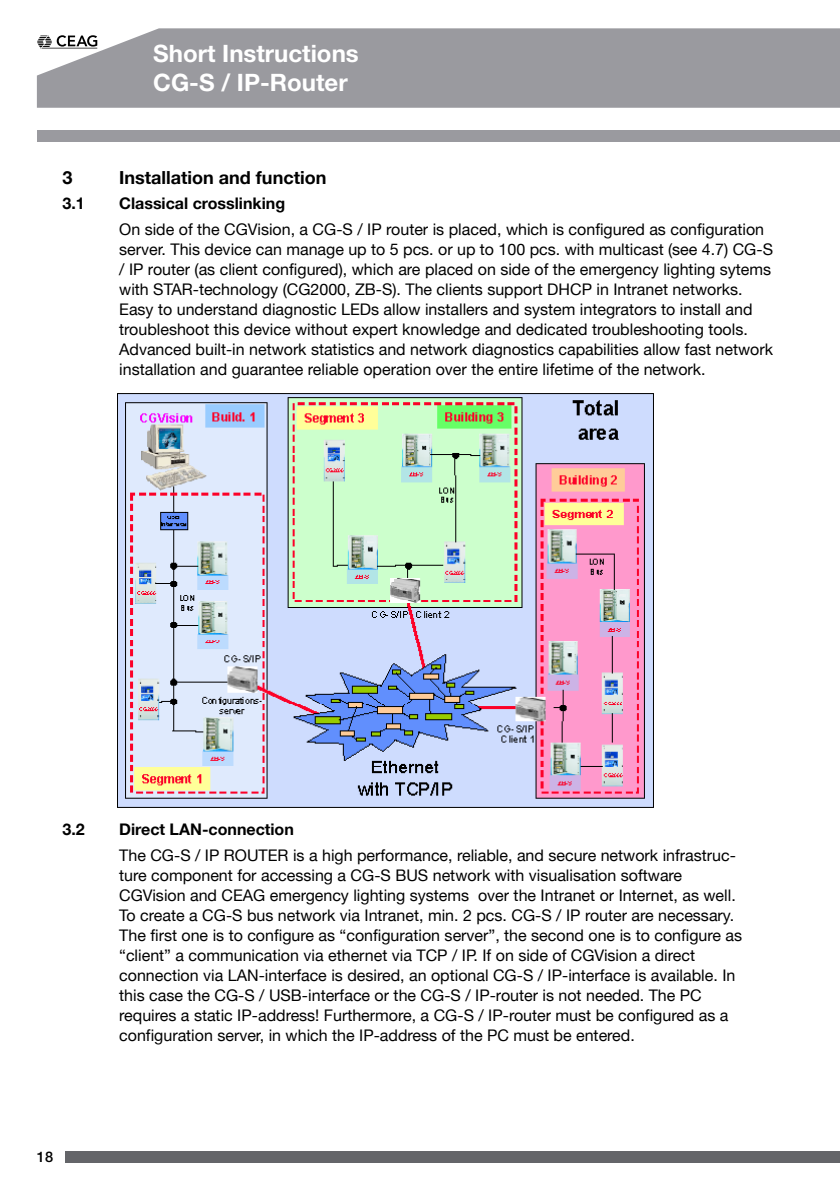
<style>
.page{position:relative;width:840px;height:1191px;background:#fff}
.page>*{position:absolute;margin:0;border:0;box-sizing:border-box;transform-origin:0 0}
.t1{font:700 24px/28.8px "Helvetica Neue LT Pro";color:#fff}
.t2{font:700 18px "Helvetica Neue";color:#000}
.t3{font:16px/20px "Helvetica Neue";color:#000}
.t4{font:700 16px "Helvetica Neue";color:#000}
.t5{font:500 14.6px "Helvetica Neue LT Pro";color:#000}
</style>
<div class="page">
<div style="left:37px;top:130px;width:802px;height:12px;background:#9a9a9f"></div>
<div style="left:66px;top:1151px;width:773px;height:11px;background:#646569"></div>
<div style="left:37px;top:28px;width:802px;height:80px;background:#9a9a9f"></div>
<svg style="left:37px;top:35px;width:60px;height:14px"></svg>
<img style="left:117px;top:393px;width:537px;height:415px">
<h1 class="t1" style="left:153px;top:39px;width:207px">Short Instructions<br>CG-S / IP-Router</h1>
<p class="t2" style="left:62px;top:166px;width:12px">3</p>
<p class="t2" style="left:119px;top:166px;width:208px">Installation and function</p>
<p class="t4" style="left:62px;top:194px;width:24px">3.1</p>
<p class="t4" style="left:119px;top:194px;width:167px">Classical crosslinking</p>
<p class="t3" style="left:119px;top:219px;width:655px">On side of the CGVision, a CG-S / IP router is placed, which is configured as configuration server. This device can manage up to 5 pcs. or up to 100 pcs. with multicast (see 4.7) CG-S / IP router (as client configured), which are placed on side of the emergency lighting sytems with STAR-technology (CG2000, ZB-S). The clients support DHCP in Intranet networks.<br>Easy to understand diagnostic LEDs allow installers and system integrators to install and troubleshoot this device without expert knowledge and dedicated troubleshooting tools.<br>Advanced built-in network statistics and network diagnostics capabilities allow fast network installation and guarantee reliable operation over the entire lifetime of the network.</p>
<p class="t4" style="left:62px;top:819px;width:24px">3.2</p>
<p class="t4" style="left:119px;top:819px;width:176px">Direct LAN-connection</p>
<p class="t3" style="left:119px;top:845px;width:624px">The CG-S / IP ROUTER is a high performance, reliable, and secure network infrastruc&shy;ture component for accessing a CG-S BUS network with visualisation software CGVision and CEAG emergency lighting systems over the Intranet or Internet, as well.<br>To create a CG-S bus network via Intranet, min. 2 pcs. CG-S / IP router are necessary.<br>The first one is to configure as “configuration server”, the second one is to configure as “client” a communication via ethernet via TCP / IP. If on side of CGVision a direct connection via LAN-interface is desired, an optional CG-S / IP-interface is available. In this case the CG-S / USB-interface or the CG-S / IP-router is not needed. The PC requires a static IP-address! Furthermore, a CG-S / IP-router must be configured as a configuration server, in which the IP-address of the PC must be entered.</p>
<p class="t5" style="left:37px;top:1148px;width:18px">18</p>
</div>
